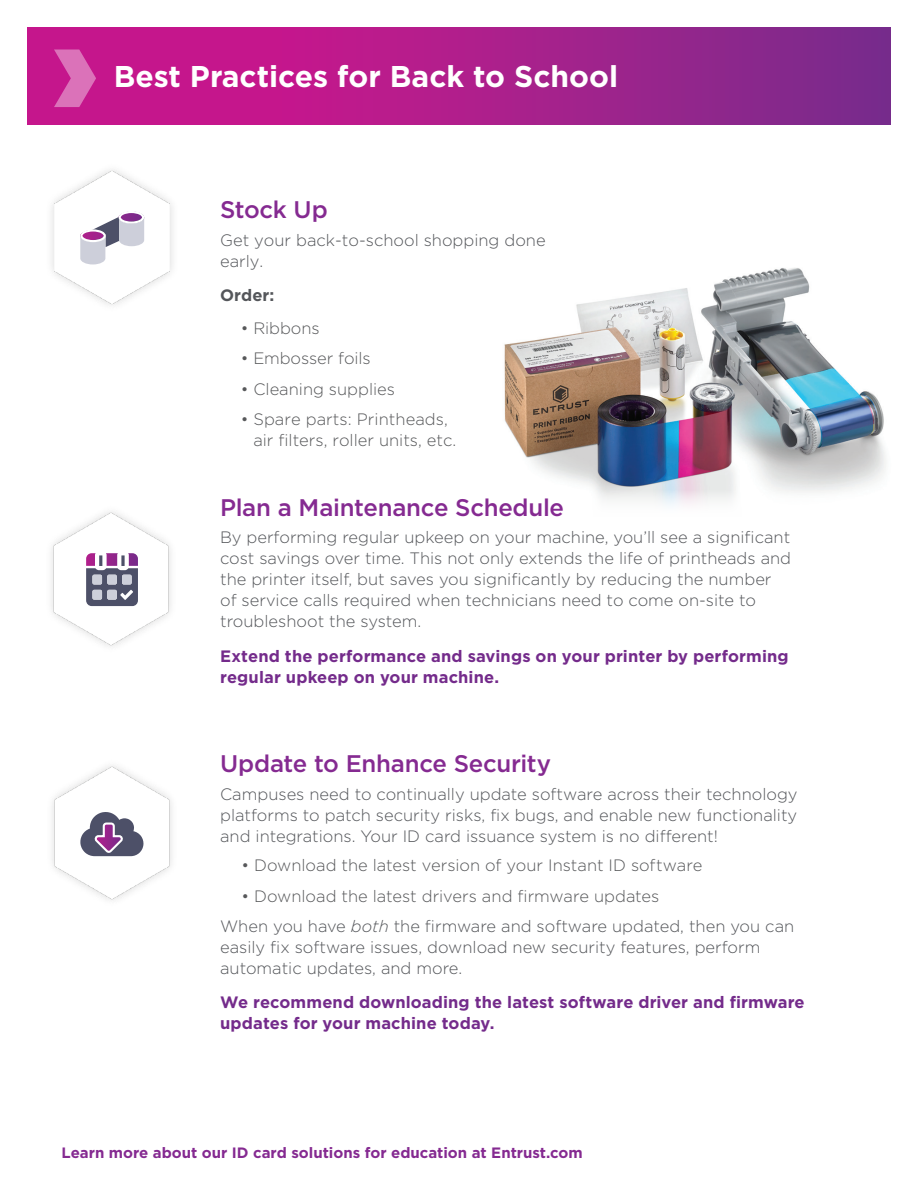
<style>
.page{position:relative;width:918px;height:1188px;background:#fff}
.page>*{position:absolute;margin:0;border:0;box-sizing:border-box;transform-origin:0 0}
.t1{font:700 30px "Gotham";color:#fff}
.t2{font:500 24px "Gotham";letter-spacing:-.01em;color:#852a91}
.t3{font:300 16.5px/21px "Gotham";color:#54565a}
.t4{font:700 16.5px/21px "Gotham";letter-spacing:.005em;color:#742b8b}
.t5{font:300 16.5px/21px "Gotham";color:#57585a}
.t6{font:700 16.5px "Gotham";letter-spacing:.005em;color:#54565a}
.t7{font:700 15px "Gotham";color:#852a91}
.s1{color:#57585a}
.s2{font-style:italic}
</style>
<div class="page">
<img style="left:504px;top:268px;width:382px;height:238px">
<img style="left:52px;top:766px;width:120px;height:135px">
<svg style="left:80px;top:812px;width:64px;height:44px"></svg>
<img style="left:51px;top:512px;width:120px;height:135px">
<svg style="left:86px;top:551px;width:52px;height:55px"></svg>
<img style="left:51px;top:169px;width:122px;height:136px">
<svg style="left:79px;top:210px;width:66px;height:54px"></svg>
<svg style="left:27px;top:27px;width:864px;height:98px;background:#a91e8b"></svg>
<svg style="left:54px;top:50px;width:42px;height:57px;background:#d24da7"></svg>
<h1 class="t1" style="left:114px;top:59px;width:506px">Best Practices for Back to School</h1>
<h2 class="t2" style="left:220px;top:196px;width:109px">Stock Up</h2>
<p class="t3" style="left:220px;top:229px;width:327px">Get your back-to-school shopping done early.</p>
<p class="t6" style="left:220px;top:286px;width:56px">Order:</p>
<p class="t5" style="left:241px;top:317px;width:81px">• Ribbons</p>
<p class="t5" style="left:241px;top:348px;width:131px">• Embosser foils</p>
<p class="t5" style="left:241px;top:378px;width:156px">• Cleaning supplies</p>
<p class="t5" style="left:253px;top:409px;width:204px;text-indent:-13px">• Spare parts: Printheads, air filters, roller units, etc.</p>
<h2 class="t2" style="left:220px;top:494px;width:346px">Plan a Maintenance Schedule</h2>
<p class="t3" style="left:220px;top:527px;width:573px">By performing regular upkeep on your machine, you’ll see a significant cost savings over time. This not only extends the life of printheads and the printer itself, but saves you significantly by reducing the number of service calls required when technicians need to come on-site to troubleshoot the system.</p>
<p class="t4" style="left:220px;top:645px;width:570px">Extend the performance and savings on your printer by performing regular upkeep on your machine.</p>
<h2 class="t2" style="left:220px;top:750px;width:332px">Update to Enhance Security</h2>
<p class="t3" style="left:220px;top:783px;width:579px;text-align:justify">Campuses need to continually update software across their technology platforms to patch security risks, fix bugs, and enable new functionality and integrations. Your ID card issuance system is no different!</p>
<p class="t5" style="left:241px;top:855px;width:462px">• Download the latest version of your Instant ID software</p>
<p class="t3" style="left:220px;top:881px;width:576px;line-height:29.5px;text-indent:21px"><span class="s1">• Download the latest drivers and firmware updates<br></span>When you have <span class="s2">both</span> the firmware and software updated, then you can</p>
<p class="t3" style="left:220px;top:936px;width:542px">easily fix software issues, download new security features, perform automatic updates, and more.</p>
<p class="t4" style="left:220px;top:991px;width:586px">We recommend downloading the latest software driver and firmware updates for your machine today.</p>
<p class="t7" style="left:62px;top:1144px;width:523px">Learn more about our ID card solutions for education at Entrust.com</p>
</div>
